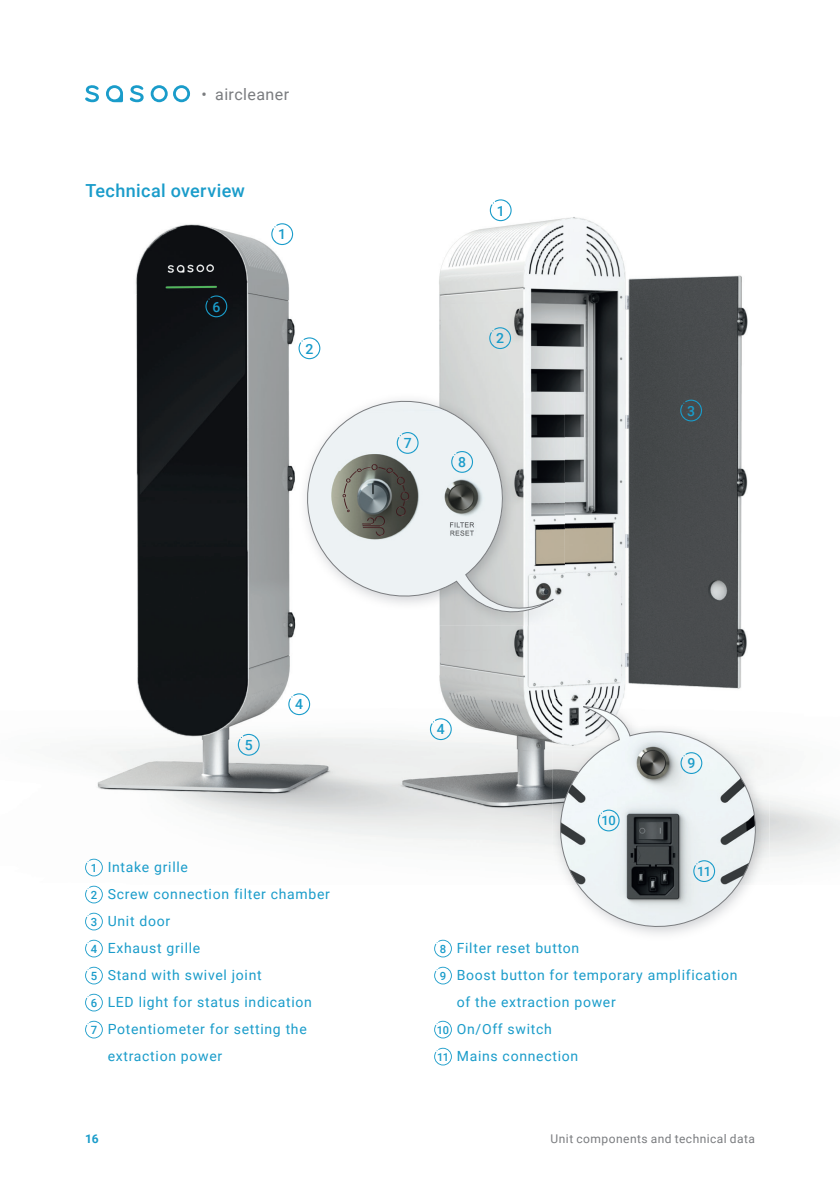
<style>
.page{position:relative;width:840px;height:1191px;background:#fff}
.page>*{position:absolute;margin:0;border:0;box-sizing:border-box;transform-origin:0 0}
.t1{font:500 18px "Roboto";letter-spacing:.02em;color:#1a9cca}
.t2{font:16px "Roboto";letter-spacing:.025em;color:#7a7c7f}
.t3{font:14px "Roboto";letter-spacing:.05em;color:#1a9cca}
.t4{font:500 14px "Roboto";color:#1a9cca}
.t5{font:500 13px "Roboto";color:#1a9cca}
.t6{font:12px "Roboto";letter-spacing:.035em;color:#7a7c7f}
.t7{font:700 12px "Roboto";color:#1a9cca}
.s1{font-weight:500;font-size:11.4px}
.s2{font-weight:500;font-size:11px}
</style>
<div class="page">
<svg style="left:106px;top:85px;width:17px;height:17px"></svg>
<svg style="left:151px;top:85px;width:39px;height:17px"></svg>
<svg style="left:85px;top:85px;width:14px;height:17px"></svg>
<svg style="left:129px;top:85px;width:15px;height:17px"></svg>
<img style="left:91px;top:207px;width:748px;height:670px">
<svg style="left:85px;top:858px;width:18px;height:18px"></svg>
<svg style="left:85px;top:885px;width:18px;height:18px"></svg>
<svg style="left:85px;top:912px;width:18px;height:18px"></svg>
<svg style="left:85px;top:939px;width:18px;height:18px"></svg>
<svg style="left:85px;top:966px;width:18px;height:18px"></svg>
<svg style="left:85px;top:993px;width:18px;height:18px"></svg>
<svg style="left:85px;top:1020px;width:18px;height:18px"></svg>
<svg style="left:434px;top:939px;width:17px;height:18px"></svg>
<svg style="left:434px;top:966px;width:17px;height:18px"></svg>
<svg style="left:434px;top:1020px;width:17px;height:18px"></svg>
<svg style="left:434px;top:1047px;width:17px;height:18px"></svg>
<svg style="left:489px;top:199px;width:22px;height:22px"></svg>
<svg style="left:271px;top:223px;width:22px;height:22px"></svg>
<svg style="left:679px;top:399px;width:22px;height:22px"></svg>
<svg style="left:489px;top:327px;width:22px;height:22px"></svg>
<svg style="left:298px;top:337px;width:22px;height:22px"></svg>
<svg style="left:429px;top:718px;width:22px;height:22px"></svg>
<svg style="left:288px;top:693px;width:22px;height:22px"></svg>
<svg style="left:238px;top:734px;width:21px;height:21px"></svg>
<svg style="left:205px;top:295px;width:22px;height:22px"></svg>
<img style="left:552px;top:698px;width:217px;height:179px">
<svg style="left:551px;top:706px;width:213px;height:228px"></svg>
<svg style="left:680px;top:752px;width:22px;height:22px"></svg>
<svg style="left:597px;top:809px;width:22px;height:22px"></svg>
<svg style="left:693px;top:855px;width:31px;height:27px"></svg>
<img style="left:553px;top:393px;width:11px;height:233px">
<svg style="left:293px;top:387px;width:260px;height:250px"></svg>
<svg style="left:396px;top:432px;width:22px;height:22px"></svg>
<svg style="left:451px;top:451px;width:22px;height:22px"></svg>
<p class="t2" style="left:201px;top:83px;width:89px">• aircleaner</p>
<p class="t1" style="left:85px;top:178px;width:161px">Technical overview</p>
<p class="t4" style="left:212px;top:297px;width:9px">6</p>
<p class="t4" style="left:278px;top:225px;width:9px">1</p>
<p class="t4" style="left:305px;top:339px;width:9px">2</p>
<p class="t4" style="left:403px;top:433px;width:9px">7</p>
<p class="t4" style="left:496px;top:201px;width:9px">1</p>
<p class="t4" style="left:496px;top:328px;width:9px">2</p>
<p class="t4" style="left:458px;top:452px;width:9px">8</p>
<p class="t4" style="left:686px;top:401px;width:9px">3</p>
<p class="t4" style="left:244px;top:735px;width:9px">5</p>
<p class="t4" style="left:295px;top:694px;width:9px">4</p>
<p class="t3" style="left:91px;top:857px;width:99px"><span class="s1">1</span> Intake grille</p>
<p class="t3" style="left:91px;top:884px;width:240px"><span class="s1">2</span> Screw connection filter chamber</p>
<p class="t3" style="left:91px;top:911px;width:81px"><span class="s1">3</span> Unit door</p>
<p class="t3" style="left:91px;top:938px;width:111px"><span class="s1">4</span> Exhaust grille</p>
<p class="t3" style="left:91px;top:965px;width:172px"><span class="s1">5</span> Stand with swivel joint</p>
<p class="t3" style="left:91px;top:992px;width:222px"><span class="s1">6</span> LED light for status indication</p>
<p class="t3" style="left:91px;top:1019px;width:217px"><span class="s1">7</span> Potentiometer for setting the</p>
<p class="t3" style="left:108px;top:1046px;width:116px">extraction power</p>
<p class="t7" style="left:85px;top:1129px;width:15px">16</p>
<p class="t4" style="left:436px;top:719px;width:9px">4</p>
<p class="t5" style="left:601px;top:811px;width:16px">10</p>
<p class="t4" style="left:687px;top:753px;width:9px">9</p>
<p class="t5" style="left:696px;top:862px;width:16px">11</p>
<p class="t3" style="left:439px;top:938px;width:141px"><span class="s1">8</span> Filter reset button</p>
<p class="t3" style="left:439px;top:965px;width:299px"><span class="s1">9</span> Boost button for temporary amplification</p>
<p class="t3" style="left:456px;top:992px;width:160px">of the extraction power</p>
<p class="t3" style="left:436px;top:1019px;width:116px"><span class="s2">10</span> On/Off switch</p>
<p class="t3" style="left:437px;top:1046px;width:143px"><span class="s2">11</span> Mains connection</p>
<p class="t6" style="left:550px;top:1129px;width:206px">Unit components and technical data</p>
</div>
